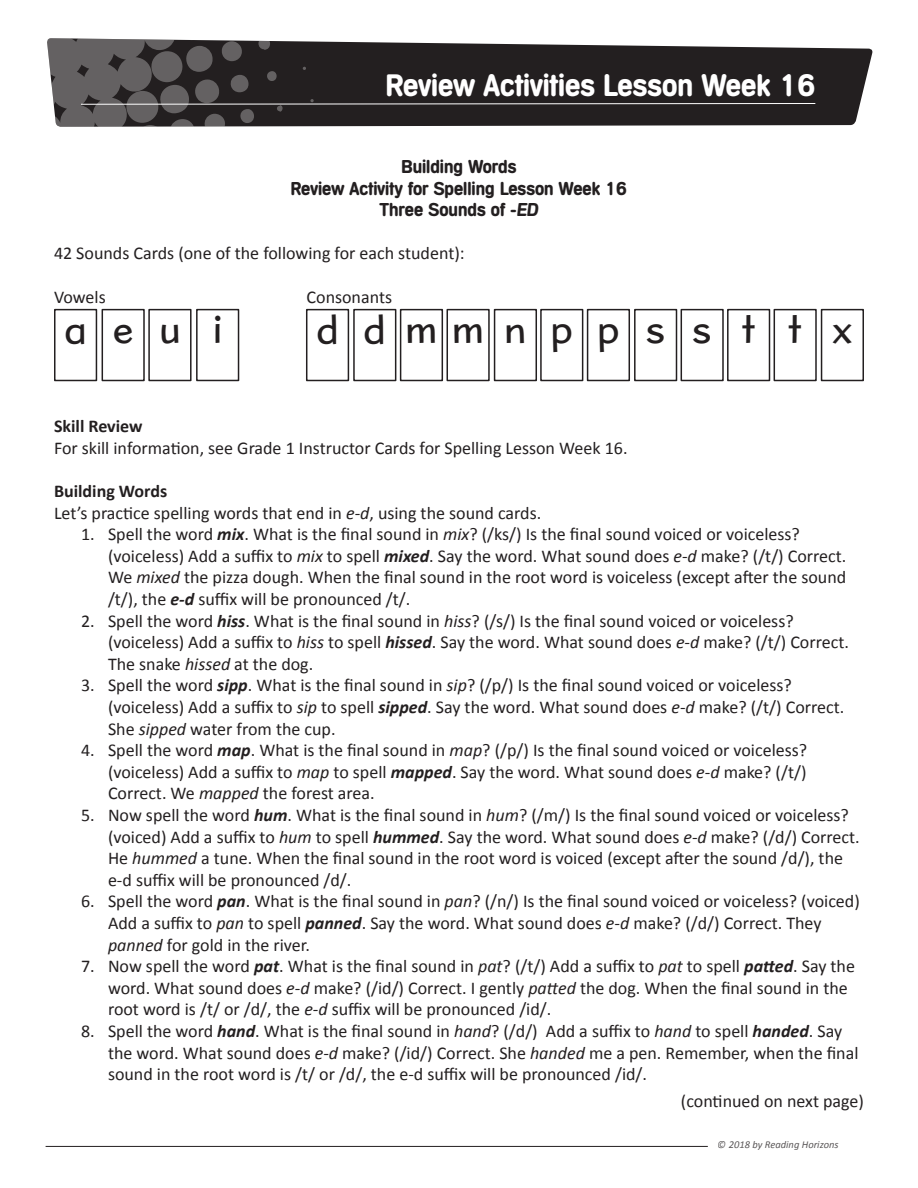
<style>
.page{position:relative;width:918px;height:1188px;background:#fff}
.page>*{position:absolute;margin:0;border:0;box-sizing:border-box;transform-origin:0 0}
.t1{font:39px "Card Edu Rg";letter-spacing:.655em;color:#231f20}
.t2{font:700 30px "Macarena DT";color:#fff}
.t3{font:18px/21.6px "Calibri";color:#231f20}
.t4{font:700 18px/21.6px "Macarena DT";color:#231f20;text-align:center}
.t5{font:italic 10.5px "Calibri";color:#231f20}
.s1{font-style:italic}
.s2{font-weight:700}
.s3{font-weight:700;font-style:italic}
.s4{font-family:"Macarena DT";font-size:16.5px}
</style>
<div class="page">
<svg style="left:816px;top:47px;width:57px;height:79px;fill:#231f20"></svg>
<svg style="left:47px;top:38px;width:769px;height:89px;background:#403d3e"></svg>
<hr style="left:46px;top:1146px;width:662px;height:1px;background:#231f20">
<div style="left:54px;top:309px;width:43px;height:72px;border:2px solid #231f20"></div>
<div style="left:102px;top:309px;width:43px;height:72px;border:2px solid #231f20"></div>
<div style="left:681px;top:309px;width:43px;height:72px;border:2px solid #231f20"></div>
<div style="left:727px;top:309px;width:43px;height:72px;border:2px solid #231f20"></div>
<div style="left:148px;top:309px;width:44px;height:72px;border:2px solid #231f20"></div>
<div style="left:447px;top:309px;width:43px;height:72px;border:2px solid #231f20"></div>
<div style="left:587px;top:309px;width:43px;height:72px;border:2px solid #231f20"></div>
<div style="left:634px;top:309px;width:43px;height:72px;border:2px solid #231f20"></div>
<div style="left:494px;top:309px;width:43px;height:72px;border:2px solid #231f20"></div>
<div style="left:353px;top:309px;width:43px;height:72px;border:2px solid #231f20"></div>
<div style="left:306px;top:309px;width:43px;height:72px;border:2px solid #231f20"></div>
<div style="left:400px;top:309px;width:43px;height:72px;border:2px solid #231f20"></div>
<div style="left:540px;top:309px;width:43px;height:72px;border:2px solid #231f20"></div>
<div style="left:821px;top:309px;width:43px;height:72px;border:2px solid #231f20"></div>
<div style="left:774px;top:309px;width:43px;height:72px;border:2px solid #231f20"></div>
<div style="left:196px;top:309px;width:43px;height:72px;border:2px solid #231f20"></div>
<p class="t2" style="left:386px;top:67px;width:431px">Review Activities Lesson Week 16</p>
<p class="t4" style="left:291px;top:155px;width:338px">Building Words<br>Review Activity for Spelling Lesson Week 16<br>Three Sounds of -<span class="s1">ED</span></p>
<p class="t3" style="left:54px;top:242px;width:412px">42 Sounds Cards (one of the following for each student):</p>
<p class="t3" style="left:54px;top:285px;width:53px">Vowels</p>
<p class="t3" style="left:307px;top:285px;width:87px">Consonants</p>
<p class="t1" style="left:65px;top:306px;width:159px">aeu i</p>
<p class="t1" style="left:317px;top:306px;width:538px">ddmmnppsst t x</p>
<p class="t3" style="left:54px;top:415px;width:575px"><span class="s2">Skill Review<br></span>For skill information, see Grade 1 Instructor Cards for Spelling Lesson Week 16.</p>
<p class="t3" style="left:54px;top:480px;width:489px"><span class="s2">Building Words<br></span>Let’s practice spelling words that end in <span class="s1">e-d</span>, using the sound cards.</p>
<p class="t3" style="left:108px;top:523px;width:740px;text-indent:-27px">1. Spell the word <span class="s3">mix</span>. What is the final sound in <span class="s1">mix</span>? (/ks/) Is the final sound voiced or voiceless? (voiceless) Add a suffix to <span class="s1">mix</span> to spell <span class="s3">mixed</span>. Say the word. What sound does <span class="s1">e-d</span> make? (/t/) Correct.<br>We <span class="s1">mixed</span> the pizza dough. When the final sound in the root word is voiceless (except after the sound /t/), the <span class="s3">e-d</span> suffix will be pronounced /t/.</p>
<p class="t3" style="left:108px;top:609px;width:742px;text-indent:-27px">2. Spell the word <span class="s3">hiss</span>. What is the final sound in <span class="s1">hiss</span>? (/s/) Is the final sound voiced or voiceless? (voiceless) Add a suffix to <span class="s1">hiss</span> to spell <span class="s3">hissed</span>. Say the word. What sound does <span class="s1">e-d</span> make? (/t/) Correct.<br>The snake <span class="s1">hissed</span> at the dog.</p>
<p class="t3" style="left:108px;top:674px;width:738px;text-indent:-27px">3. Spell the word <span class="s3">sipp</span>. What is the final sound in <span class="s1">sip</span>? (/p/) Is the final sound voiced or voiceless? (voiceless) Add a suffix to <span class="s1">sip</span> to spell <span class="s3">sipped</span>. Say the word. What sound does <span class="s1">e-d</span> make? (/t/) Correct.<br>She <span class="s1">sipped</span> water from the cup.</p>
<p class="t3" style="left:108px;top:739px;width:701px;text-align:justify;text-indent:-27px">4. Spell the word <span class="s3">map</span>. What is the final sound in <span class="s1">map</span>? (/p/) Is the final sound voiced or voiceless? (voiceless) Add a suffix to <span class="s1">map</span> to spell <span class="s3">mapped</span>. Say the word. What sound does <span class="s1">e-d</span> make? (/t/)<br>Correct. We <span class="s1">mapped</span> the forest area.</p>
<p class="t3" style="left:108px;top:804px;width:753px;text-indent:-27px">5. Now spell the word <span class="s3">hum</span>. What is the final sound in <span class="s1">hum</span>? (/m/) Is the final sound voiced or voiceless? (voiced) Add a suffix to <span class="s1">hum</span> to spell <span class="s3">hummed</span>. Say the word. What sound does <span class="s1">e-d</span> make? (/d/) Correct.<br>He <span class="s1">hummed</span> a tune. When the final sound in the root word is voiced (except after the sound /d/), the e-d suffix will be pronounced /d/.</p>
<p class="t3" style="left:108px;top:890px;width:753px;text-indent:-27px">6. Spell the word <span class="s3">pan</span>. What is the final sound in <span class="s1">pan</span>? (/n/) Is the final sound voiced or voiceless? (voiced)<br>Add a suffix to <span class="s1">pan</span> to spell <span class="s3">panned</span>. Say the word. What sound does <span class="s1">e-d</span> make? (/d/) Correct. They <span class="s1">panned</span> for gold in the river.</p>
<p class="t3" style="left:108px;top:955px;width:749px;text-indent:-27px">7. Now spell the word <span class="s3">pat</span>. What is the final sound in <span class="s1">pat</span>? (/t/) Add a suffix to <span class="s1">pat</span> to spell <span class="s3">patted</span>. Say the word. What sound does <span class="s1">e-d</span> make? (/id/) Correct. I gently <span class="s1">patted</span> the dog. When the final sound in the root word is /t/ or /d/, the <span class="s1">e-d</span> suffix will be pronounced /id/.</p>
<p class="t3" style="left:108px;top:1020px;width:752px;text-indent:-27px">8. Spell the word <span class="s3">hand</span>. What is the final sound in <span class="s1">hand</span>? (/d/) Add a suffix to <span class="s1">hand</span> to spell <span class="s3">handed</span>. Say the word. What sound does <span class="s1">e-d</span> make? (/id/) Correct. She <span class="s1">handed</span> me a pen. Remember, when the final sound in the root word is /t/ or /d/, the e-d suffix will be pronounced /id/.</p>
<p class="t3" style="left:681px;top:1090px;width:185px">(continued on next page)</p>
<p class="t5" style="left:718px;top:1138px;width:156px">© 2018 by Reading Horizons <span class="s4">31</span></p>
</div>
